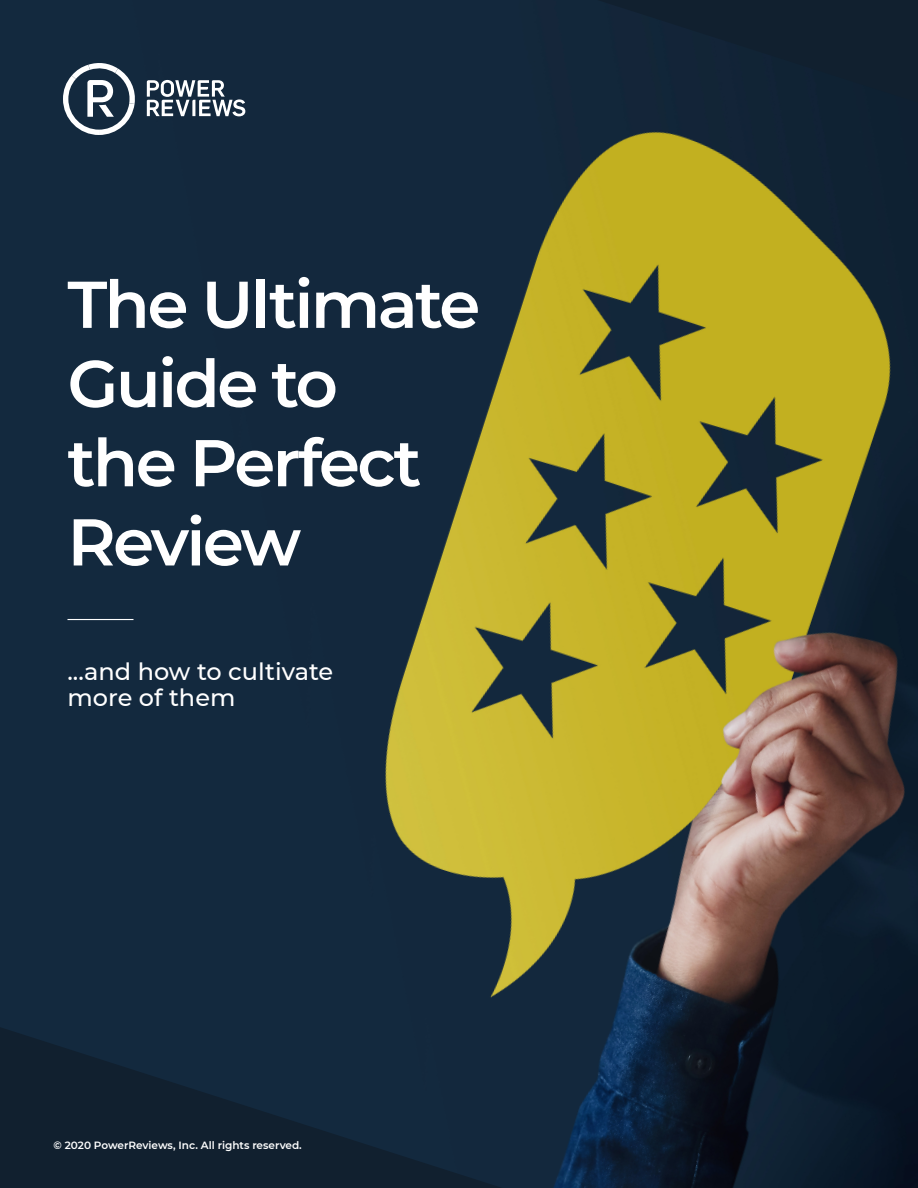
<style>
.page{position:relative;width:918px;height:1188px;background:#fff}
.page>*{position:absolute;margin:0;border:0;box-sizing:border-box;transform-origin:0 0}
.t1{font:600 66px/79.2px "Montserrat";letter-spacing:-.04em;color:#fff}
.t2{font:500 24px/25.5px "Montserrat";color:#fff}
.t3{font:600 10.5px "Montserrat";color:#fff}
</style>
<div class="page">
<img style="left:0;top:0;width:918px;height:1188px">
<svg style="left:147px;top:80px;width:98px;height:36px"></svg>
<svg style="left:63px;top:62px;width:74px;height:73px"></svg>
<hr style="left:68px;top:619px;width:66px;height:1px;background:#fff">
<p class="t1" style="left:68px;top:262px;width:414px">The Ultimate<br>Guide to<br>the Perfect<br>Review</p>
<p class="t2" style="left:68px;top:658px;width:267px">...and how to cultivate more of them</p>
<p class="t3" style="left:54px;top:1138px;width:250px">© 2020 PowerReviews, Inc. All rights reserved.</p>
</div>
